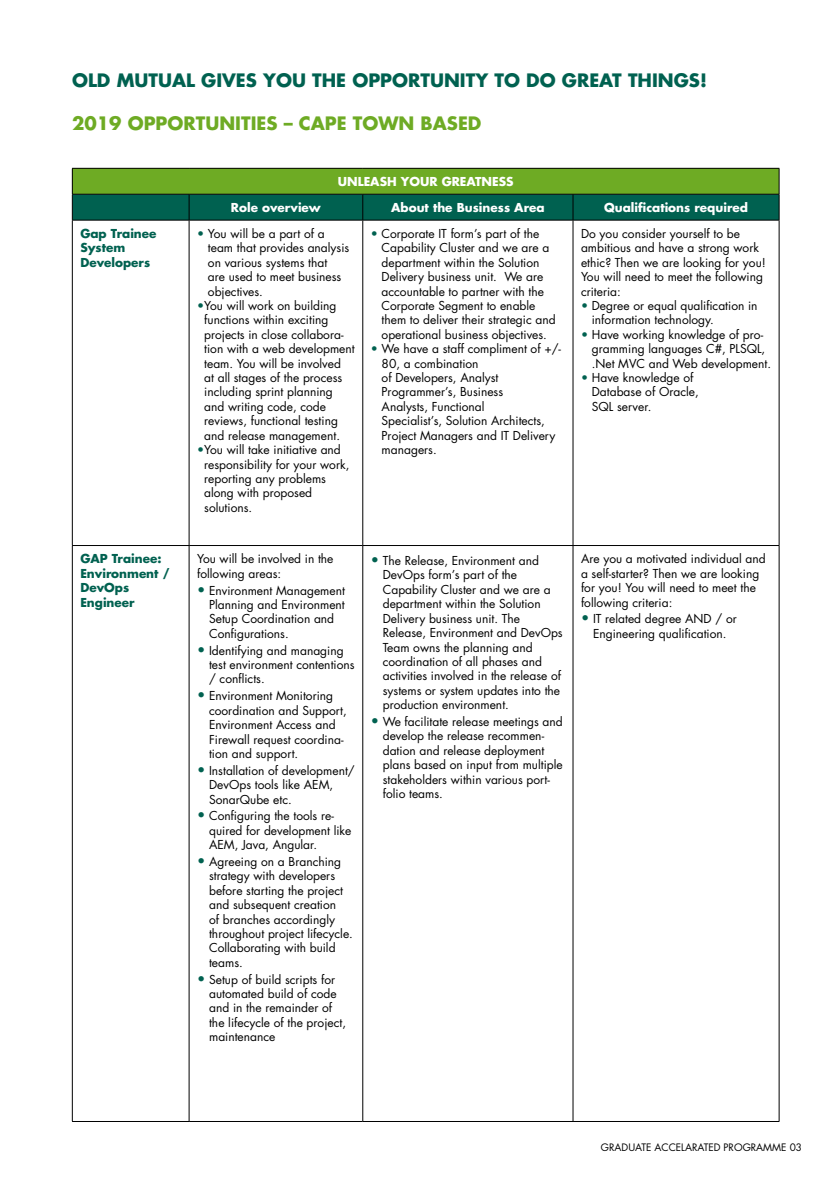
<style>
.page{position:relative;width:840px;height:1191px;background:#fff}
.page>*{position:absolute;margin:0;border:0;box-sizing:border-box;transform-origin:0 0}
.t1{font:700 18px "Futura Std";color:#006150}
.t2{font:700 18px "Futura Std";color:#6eab24}
.t3{font:12px/14.4px "Futura Std";color:#000}
.t4{font:700 12px "Futura Std";color:#fff}
.t5{font:700 12px/14.4px "Futura Std";color:#006150}
.t6{font:10px "Futura Std";color:#000}
.s1{color:#006150}
.s2{font-size:14px;color:#006150}
</style>
<div class="page">
<hr style="left:72px;top:168px;width:117px;height:1px;background:#000">
<hr style="left:189px;top:168px;width:173px;height:1px;background:#000">
<hr style="left:362px;top:168px;width:210px;height:1px;background:#000">
<hr style="left:572px;top:168px;width:206px;height:1px;background:#000">
<svg style="left:72px;top:169px;width:707px;height:51px;background:#358138"></svg>
<hr style="left:72px;top:220px;width:117px;height:1px;background:#000">
<hr style="left:72px;top:220px;width:1px;height:325px;background:#000">
<hr style="left:189px;top:220px;width:173px;height:1px;background:#000">
<hr style="left:189px;top:220px;width:1px;height:325px;background:#000">
<hr style="left:362px;top:220px;width:210px;height:1px;background:#000">
<hr style="left:362px;top:220px;width:1px;height:325px;background:#000">
<hr style="left:572px;top:220px;width:206px;height:1px;background:#000">
<hr style="left:572px;top:220px;width:1px;height:325px;background:#000">
<hr style="left:778px;top:220px;width:1px;height:325px;background:#000">
<hr style="left:72px;top:545px;width:117px;height:1px;background:#000">
<hr style="left:72px;top:546px;width:1px;height:575px;background:#000">
<hr style="left:189px;top:545px;width:173px;height:1px;background:#000">
<hr style="left:189px;top:546px;width:1px;height:575px;background:#000">
<hr style="left:362px;top:545px;width:210px;height:1px;background:#000">
<hr style="left:362px;top:546px;width:1px;height:575px;background:#000">
<hr style="left:572px;top:545px;width:206px;height:1px;background:#000">
<hr style="left:572px;top:546px;width:1px;height:575px;background:#000">
<hr style="left:778px;top:546px;width:1px;height:575px;background:#000">
<hr style="left:72px;top:1121px;width:117px;height:1px;background:#000">
<hr style="left:189px;top:1121px;width:173px;height:1px;background:#000">
<hr style="left:362px;top:1121px;width:210px;height:1px;background:#000">
<hr style="left:572px;top:1121px;width:206px;height:1px;background:#000">
<h1 class="t1" style="left:72px;top:68px;width:636px">OLD MUTUAL GIVES YOU THE OPPORTUNITY TO DO GREAT THINGS!</h1>
<h1 class="t2" style="left:72px;top:111px;width:410px">2019 OPPORTUNITIES – CAPE TOWN BASED</h1>
<p class="t4" style="left:337px;top:174px;width:177px">UNLEASH YOUR GREATNESS</p>
<p class="t4" style="left:231px;top:200px;width:91px">Role overview</p>
<p class="t4" style="left:391px;top:200px;width:155px">About the Business Area</p>
<p class="t4" style="left:604px;top:200px;width:145px">Qualifications required</p>
<p class="t5" style="left:80px;top:226px;width:78px">Gap Trainee<br>System<br>Developers</p>
<p class="t3" style="left:208px;top:226px;width:143px;text-indent:-11px"><span class="s1">•</span> You will be a part of a team that provides analysis on various systems that<br>are used to meet business objectives.</p>
<p class="t3" style="left:204px;top:298px;width:152px;text-indent:-7px"><span class="s1">•</span>You will work on building functions within exciting projects in close collabora&shy;tion with a web development team. You will be involved<br>at all stages of the process including sprint planning and writing code, code reviews, functional testing and release management.</p>
<p class="t3" style="left:204px;top:442px;width:147px;text-indent:-7px"><span class="s1">•</span>You will take initiative and responsibility for your work, reporting any problems along with proposed solutions.</p>
<p class="t5" style="left:80px;top:551px;width:91px">GAP Trainee:<br>Environment /<br>DevOps<br>Engineer</p>
<p class="t3" style="left:197px;top:552px;width:138px">You will be involved in the following areas:</p>
<p class="t3" style="left:209px;top:583px;width:137px;text-indent:-12px"><span class="s2">•</span> Environment Management<br>Planning and Environment<br>Setup Coordination and<br>Configurations.</p>
<p class="t3" style="left:209px;top:643px;width:147px;text-indent:-12px"><span class="s2">•</span> Identifying and managing test environment contentions / conflicts.</p>
<p class="t3" style="left:209px;top:689px;width:139px;text-indent:-12px"><span class="s2">•</span> Environment Monitoring coordination and Support,<br>Environment Access and<br>Firewall request coordina&shy;tion and support.</p>
<p class="t3" style="left:209px;top:763px;width:147px;text-indent:-12px"><span class="s2">•</span> Installation of development/<br>DevOps tools like AEM,<br>SonarQube etc.</p>
<p class="t3" style="left:209px;top:809px;width:144px;text-indent:-12px"><span class="s2">•</span> Configuring the tools re&shy;quired for development like<br>AEM, Java, Angular.</p>
<p class="t3" style="left:209px;top:854px;width:145px;text-indent:-12px"><span class="s2">•</span> Agreeing on a Branching strategy with developers before starting the project and subsequent creation<br>of branches accordingly throughout project lifecycle.<br>Collaborating with build teams.</p>
<p class="t3" style="left:209px;top:972px;width:138px;text-indent:-12px"><span class="s2">•</span> Setup of build scripts for automated build of code and in the remainder of the lifecycle of the project, maintenance</p>
<p class="t3" style="left:381px;top:226px;width:175px;text-indent:-11px"><span class="s1">•</span> Corporate IT form’s part of the<br>Capability Cluster and we are a department within the Solution<br>Delivery business unit. We are accountable to partner with the<br>Corporate Segment to enable them to deliver their strategic and operational business objectives.</p>
<p class="t3" style="left:381px;top:342px;width:181px;text-indent:-11px"><span class="s1">•</span> We have a staff compliment of +/-<br>80, a combination<br>of Developers, Analyst<br>Programmer’s, Business<br>Analysts, Functional<br>Specialist’s, Solution Architects,<br>Project Managers and IT Delivery managers.</p>
<p class="t3" style="left:382px;top:553px;width:181px;text-indent:-12px"><span class="s2">•</span> The Release, Environment and<br>DevOps form’s part of the<br>Capability Cluster and we are a department within the Solution<br>Delivery business unit. The<br>Release, Environment and DevOps<br>Team owns the planning and coordination of all phases and activities involved in the release of systems or system updates into the production environment.</p>
<p class="t3" style="left:382px;top:714px;width:181px;text-indent:-12px"><span class="s2">•</span> We facilitate release meetings and develop the release recommen&shy;dation and release deployment plans based on input from multiple stakeholders within various port&shy;folio teams.</p>
<p class="t3" style="left:580px;top:226px;width:186px">Do you consider yourself to be ambitious and have a strong work ethic? Then we are looking for you!<br>You will need to meet the following criteria:</p>
<p class="t3" style="left:591px;top:298px;width:167px;text-indent:-11px"><span class="s1">•</span> Degree or equal qualification in information technology.</p>
<p class="t3" style="left:591px;top:327px;width:181px;text-indent:-11px"><span class="s1">•</span> Have working knowledge of pro&shy;gramming languages C#, PLSQL, .Net MVC and Web development.</p>
<p class="t3" style="left:591px;top:370px;width:108px;text-indent:-11px"><span class="s1">•</span> Have knowledge of<br>Database of Oracle,<br>SQL server.</p>
<p class="t3" style="left:580px;top:552px;width:186px">Are you a motivated individual and a self-starter? Then we are looking for you! You will need to meet the following criteria:</p>
<p class="t3" style="left:580px;top:612px;width:157px;text-align:center"><span class="s2">•</span> IT related degree AND / or<br>Engineering qualification.</p>
<p class="t6" style="left:600px;top:1141px;width:202px">GRADUATE ACCELARATED PROGRAMME 03</p>
</div>
